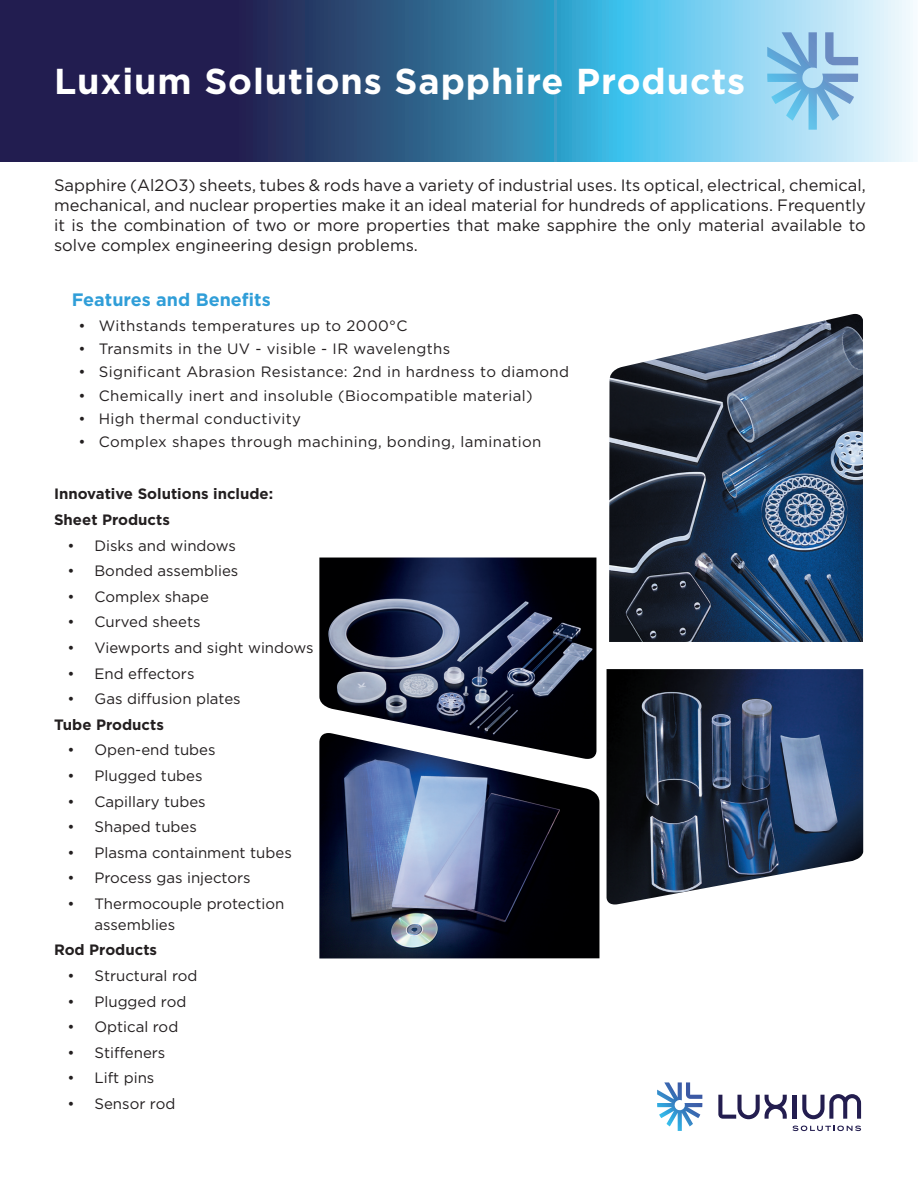
<style>
.page{position:relative;width:918px;height:1188px;background:#fff}
.page>*{position:absolute;margin:0;border:0;box-sizing:border-box;transform-origin:0 0}
.t1{font:700 36px "Gotham";letter-spacing:.025em;color:#fff}
.t2{font:700 18px "Gotham";color:#309ed8}
.t3{font:16.5px/19.8px "Gotham";color:#231f20;text-align:justify}
.t4{font:15px/21px "Gotham";color:#231f20}
.t5{font:15px "Gotham";letter-spacing:.025em;color:#231f20}
.t6{font:700 15px "Gotham";color:#231f20}
</style>
<div class="page">
<svg style="left:0;top:0;width:913px;height:162px;background:#47739b"></svg>
<svg style="left:767px;top:32px;width:91px;height:98px;background:#97c9e8"></svg>
<svg style="left:802px;top:1094px;width:59px;height:25px"></svg>
<svg style="left:718px;top:1095px;width:69px;height:24px"></svg>
<hr style="left:793px;top:1095px;width:4px;height:24px;background:#231d4f">
<svg style="left:657px;top:1082px;width:45px;height:49px"></svg>
<svg style="left:793px;top:1126px;width:68px;height:5px"></svg>
<img style="left:609px;top:314px;width:254px;height:328px">
<img style="left:607px;top:669px;width:256px;height:235px">
<img style="left:319px;top:733px;width:280px;height:225px">
<img style="left:319px;top:558px;width:277px;height:201px">
<p class="t1" style="left:54px;top:58px;width:693px">Luxium Solutions Sapphire Products</p>
<p class="t3" style="left:54px;top:175px;width:813px">Sapphire (Al2O3) sheets, tubes &amp; rods have a variety of industrial uses. Its optical, electrical, chemical, mechanical, and nuclear properties make it an ideal material for hundreds of applications. Frequently it is the combination of two or more properties that make sapphire the only material available to solve complex engineering design problems.</p>
<p class="t2" style="left:72px;top:287px;width:201px">Features and Benefits</p>
<p class="t5" style="left:78px;top:317px;width:331px">• Withstands temperatures up to 2000°C</p>
<p class="t5" style="left:78px;top:341px;width:373px">• Transmits in the UV - visible - IR wavelengths</p>
<p class="t5" style="left:78px;top:364px;width:492px">• Significant Abrasion Resistance: 2nd in hardness to diamond</p>
<p class="t5" style="left:78px;top:387px;width:456px">• Chemically inert and insoluble (Biocompatible material)</p>
<p class="t5" style="left:78px;top:410px;width:224px">• High thermal conductivity</p>
<p class="t5" style="left:78px;top:434px;width:465px">• Complex shapes through machining, bonding, lamination</p>
<p class="t6" style="left:54px;top:484px;width:221px">Innovative Solutions include:</p>
<p class="t6" style="left:54px;top:510px;width:117px">Sheet Products</p>
<p class="t4" style="left:68px;top:535px;width:170px">• Disks and windows</p>
<p class="t4" style="left:68px;top:560px;width:172px">• Bonded assemblies</p>
<p class="t4" style="left:68px;top:586px;width:143px">• Complex shape</p>
<p class="t4" style="left:68px;top:611px;width:135px">• Curved sheets</p>
<p class="t4" style="left:68px;top:637px;width:248px">• Viewports and sight windows</p>
<p class="t4" style="left:68px;top:663px;width:129px">• End effectors</p>
<p class="t4" style="left:68px;top:688px;width:175px">• Gas diffusion plates</p>
<p class="t6" style="left:54px;top:715px;width:111px">Tube Products</p>
<p class="t4" style="left:68px;top:739px;width:150px">• Open-end tubes</p>
<p class="t4" style="left:68px;top:765px;width:137px">• Plugged tubes</p>
<p class="t4" style="left:68px;top:790px;width:140px">• Capillary tubes</p>
<p class="t4" style="left:68px;top:816px;width:131px">• Shaped tubes</p>
<p class="t4" style="left:68px;top:842px;width:226px">• Plasma containment tubes</p>
<p class="t4" style="left:68px;top:867px;width:185px">• Process gas injectors</p>
<p class="t4" style="left:94px;top:893px;width:191px;text-indent:-27px">• Thermocouple protection assemblies</p>
<p class="t6" style="left:54px;top:940px;width:105px">Rod Products</p>
<p class="t4" style="left:68px;top:965px;width:131px">• Structural rod</p>
<p class="t4" style="left:68px;top:991px;width:120px">• Plugged rod</p>
<p class="t4" style="left:68px;top:1016px;width:112px">• Optical rod</p>
<p class="t4" style="left:68px;top:1042px;width:99px">• Stiffeners</p>
<p class="t4" style="left:68px;top:1067px;width:88px">• Lift pins</p>
<p class="t4" style="left:68px;top:1093px;width:109px">• Sensor rod</p>
</div>
